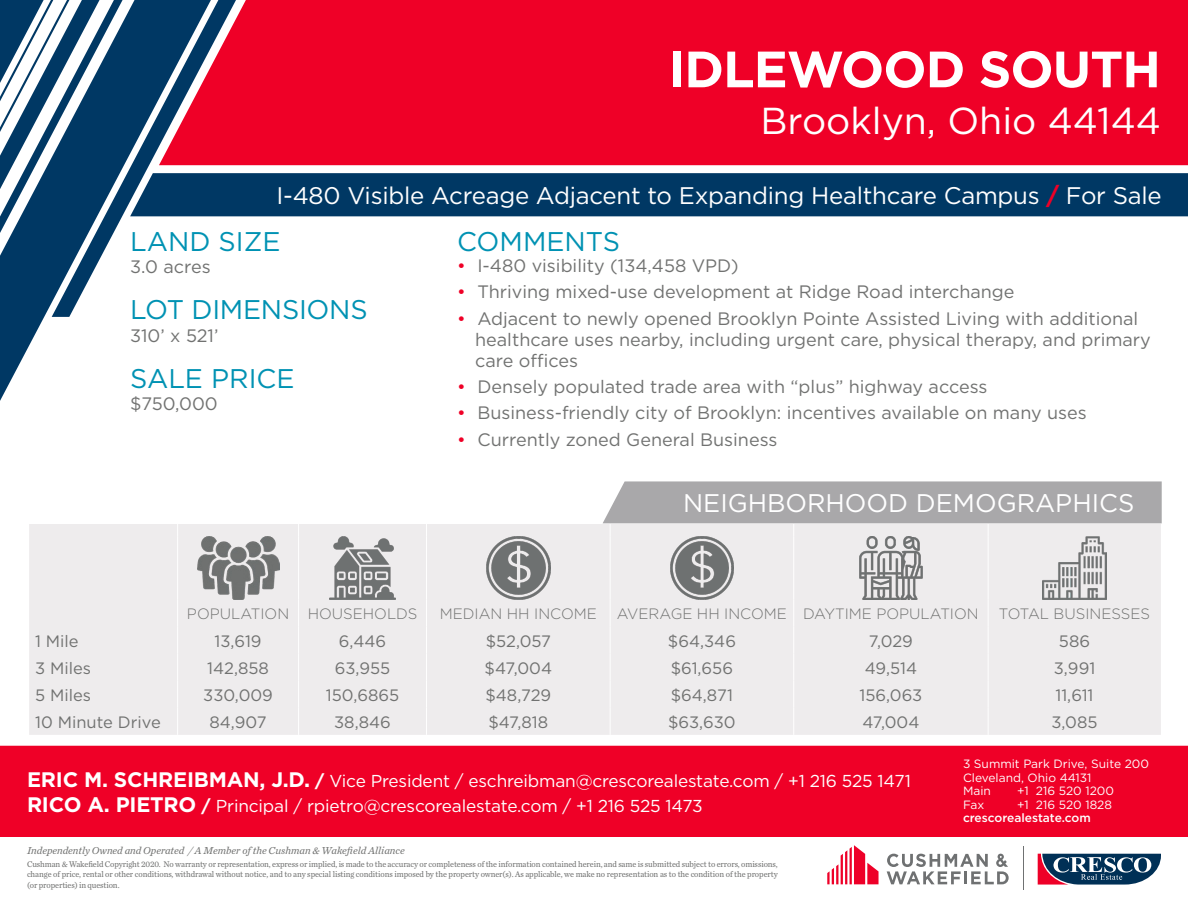
<style>
.page{position:relative;width:1188px;height:918px;background:#fff}
.page>*{position:absolute;margin:0;border:0;box-sizing:border-box;transform-origin:0 0}
.t1{font:700 51px "Gotham";letter-spacing:-.02em;color:#fff}
.t2{font:37.5px "Gotham";color:#fff}
.t3{font:27px "Gotham";color:#0092b3}
.t4{font:25.5px "Gotham";color:#fff}
.t5{font:24px "Gotham";letter-spacing:-.01em;color:#fff}
.t6{font:18px/21px "Gotham";color:#717271}
.t7{font:17.25px/25.2px "Gotham";letter-spacing:-.01em;color:#fff}
.t8{font:16.5px "Gotham";color:#717271}
.t9{font:300 15px "Gotham";color:#717271}
.t10{font:12px/13.5px "Gotham";color:#fff}
.t11{font:500 12px "Gotham";color:#fff}
.t12{font:italic 10.5px "Chronicle Text G2";color:#717271}
.t13{font:8.7px/10.4px "Chronicle Text G2";letter-spacing:-.01em;color:#717271;text-align:justify;scale:.95 1}
.s1{font-weight:700;color:#ef0027}
.s2{color:#ef0027}
.s3{font-weight:700;font-size:21px}
.s4{font-weight:700}
</style>
<div class="page">
<div style="left:243px;top:0;width:945px;height:165px;background:#ef0027"></div>
<svg style="left:0;top:261px;width:52px;height:140px;fill:#003864"></svg>
<svg style="left:52px;top:0;width:191px;height:317px"></svg>
<svg style="left:0;top:0;width:130px;height:261px"></svg>
<div style="left:0;top:746px;width:1188px;height:91px;background:#ef0027"></div>
<div style="left:130px;top:173px;width:1058px;height:43px;background:#003864"></div>
<svg style="left:1038px;top:854px;width:123px;height:31px"></svg>
<hr style="left:1023px;top:847px;width:1px;height:43px;background:#6f7172">
<svg style="left:827px;top:845px;width:52px;height:39px"></svg>
<svg style="left:887px;top:854px;width:122px;height:30px"></svg>
<div style="left:29px;top:524px;width:1132px;height:211px;background:#eeeced"></div>
<svg style="left:177px;top:524px;width:1px;height:12px"></svg>
<svg style="left:298px;top:524px;width:1px;height:12px"></svg>
<svg style="left:426px;top:524px;width:1px;height:12px"></svg>
<hr style="left:177px;top:536px;width:1px;height:64px;background:#fff">
<hr style="left:298px;top:536px;width:1px;height:64px;background:#fff">
<hr style="left:426px;top:536px;width:1px;height:64px;background:#fff">
<hr style="left:610px;top:536px;width:1px;height:64px;background:#fff">
<hr style="left:793px;top:536px;width:1px;height:64px;background:#fff">
<hr style="left:988px;top:536px;width:1px;height:64px;background:#fff">
<svg style="left:177px;top:600px;width:1px;height:135px"></svg>
<svg style="left:298px;top:600px;width:1px;height:135px"></svg>
<svg style="left:426px;top:600px;width:1px;height:135px"></svg>
<svg style="left:610px;top:600px;width:1px;height:135px"></svg>
<svg style="left:793px;top:600px;width:1px;height:135px"></svg>
<svg style="left:988px;top:600px;width:1px;height:135px"></svg>
<img style="left:197px;top:536px;width:82px;height:64px">
<img style="left:330px;top:536px;width:65px;height:64px">
<img style="left:486px;top:536px;width:64px;height:64px">
<img style="left:670px;top:536px;width:64px;height:64px">
<img style="left:859px;top:536px;width:63px;height:64px">
<img style="left:1043px;top:536px;width:63px;height:64px">
<svg style="left:603px;top:481px;width:559px;height:55px;background:#bbb9bb"></svg>
<h1 class="t1" style="left:668px;top:35px;width:494px">IDLEWOOD SOUTH</h1>
<h2 class="t2" style="left:761px;top:97px;width:402px">Brooklyn, Ohio 44144</h2>
<h3 class="t5" style="left:276px;top:181px;width:887px">I-480 Visible Acreage Adjacent to Expanding Healthcare Campus <span class="s1">/</span> For Sale</h3>
<p class="t3" style="left:130px;top:224px;width:152px">LAND SIZE</p>
<p class="t6" style="left:130px;top:256px;width:82px">3.0 acres</p>
<p class="t3" style="left:130px;top:292px;width:239px">LOT DIMENSIONS</p>
<p class="t6" style="left:130px;top:324px;width:90px">310’ x 521’</p>
<p class="t3" style="left:130px;top:361px;width:166px">SALE PRICE</p>
<p class="t6" style="left:130px;top:393px;width:89px">$750,000</p>
<p class="t3" style="left:457px;top:224px;width:165px">COMMENTS</p>
<p class="t6" style="left:457px;top:255px;width:283px"><span class="s2">•</span> I-480 visibility (134,458 VPD)</p>
<p class="t6" style="left:457px;top:281px;width:559px"><span class="s2">•</span> Thriving mixed-use development at Ridge Road interchange</p>
<p class="t6" style="left:475px;top:307px;width:677px;text-indent:-18px"><span class="s2">•</span> Adjacent to newly opened Brooklyn Pointe Assisted Living with additional healthcare uses nearby, including urgent care, physical therapy, and primary care offices</p>
<p class="t6" style="left:457px;top:376px;width:532px"><span class="s2">•</span> Densely populated trade area with “plus” highway access</p>
<p class="t6" style="left:457px;top:402px;width:631px"><span class="s2">•</span> Business-friendly city of Brooklyn: incentives available on many uses</p>
<p class="t6" style="left:457px;top:429px;width:322px"><span class="s2">•</span> Currently zoned General Business</p>
<p class="t4" style="left:683px;top:487px;width:453px">NEIGHBORHOOD DEMOGRAPHICS</p>
<p class="t9" style="left:187px;top:605px;width:104px">POPULATION</p>
<p class="t9" style="left:308px;top:605px;width:111px">HOUSEHOLDS</p>
<p class="t9" style="left:440px;top:605px;width:159px">MEDIAN HH INCOME</p>
<p class="t9" style="left:617px;top:605px;width:171px">AVERAGE HH INCOME</p>
<p class="t9" style="left:803px;top:605px;width:177px">DAYTIME POPULATION</p>
<p class="t9" style="left:999px;top:605px;width:153px">TOTAL BUSINESSES</p>
<p class="t8" style="left:35px;top:631px;width:45px">1 Mile</p>
<p class="t8" style="left:215px;top:631px;width:49px">13,619</p>
<p class="t8" style="left:339px;top:631px;width:49px">6,446</p>
<p class="t8" style="left:486px;top:631px;width:67px">$52,057</p>
<p class="t8" style="left:668px;top:631px;width:70px">$64,346</p>
<p class="t8" style="left:869px;top:631px;width:46px">7,029</p>
<p class="t8" style="left:1059px;top:631px;width:33px">586</p>
<p class="t8" style="left:35px;top:658px;width:58px">3 Miles</p>
<p class="t8" style="left:207px;top:658px;width:63px">142,858</p>
<p class="t8" style="left:335px;top:658px;width:57px">63,955</p>
<p class="t8" style="left:485px;top:658px;width:69px">$47,004</p>
<p class="t8" style="left:671px;top:658px;width:64px">$61,656</p>
<p class="t8" style="left:865px;top:658px;width:54px">49,514</p>
<p class="t8" style="left:1054px;top:658px;width:43px">3,991</p>
<p class="t8" style="left:35px;top:685px;width:58px">5 Miles</p>
<p class="t8" style="left:203px;top:685px;width:71px">330,009</p>
<p class="t8" style="left:326px;top:685px;width:75px">150,6865</p>
<p class="t8" style="left:485px;top:685px;width:67px">$48,729</p>
<p class="t8" style="left:671px;top:685px;width:64px">$64,871</p>
<p class="t8" style="left:860px;top:685px;width:64px">156,063</p>
<p class="t8" style="left:1055px;top:685px;width:40px">11,611</p>
<p class="t8" style="left:35px;top:712px;width:127px">10 Minute Drive</p>
<p class="t8" style="left:209px;top:712px;width:59px">84,907</p>
<p class="t8" style="left:334px;top:712px;width:58px">38,846</p>
<p class="t8" style="left:488px;top:712px;width:61px">$47,818</p>
<p class="t8" style="left:668px;top:712px;width:69px">$63,630</p>
<p class="t8" style="left:862px;top:712px;width:59px">47,004</p>
<p class="t8" style="left:1051px;top:712px;width:48px">3,085</p>
<h3 class="t7" style="left:27px;top:768px;width:885px"><span class="s3">ERIC M. SCHREIBMAN, J.D.</span> <span class="s4">/</span> Vice President / eschreibman@crescorealestate.com / +1 216 525 1471<br><span class="s3">RICO A. PIETRO</span> <span class="s4">/</span> Principal / rpietro@crescorealestate.com / +1 216 525 1473</h3>
<p class="t12" style="left:27px;top:843px;width:379px">Independently Owned and Operated / A Member of the Cushman &amp; Wakefield Alliance</p>
<p class="t13" style="left:27px;top:859px;width:792px">Cushman &amp; Wakefield Copyright 2020. No warranty or representation, express or implied, is made to the accuracy or completeness of the information contained herein, and same is submitted subject to errors, omissions, change of price, rental or other conditions, withdrawal without notice, and to any special listing conditions imposed by the property owner(s). As applicable, we make no representation as to the condition of the property (or properties) in question.</p>
<h3 class="t10" style="left:963px;top:757px;width:188px">3 Summit Park Drive, Suite 200<br>Cleveland, Ohio 44131<br>Main</h3>
<h3 class="t10" style="left:1017px;top:784px;width:99px">+1 216 520 1200</h3>
<h3 class="t10" style="left:963px;top:797px;width:23px">Fax</h3>
<h3 class="t10" style="left:1017px;top:797px;width:97px">+1 216 520 1828</h3>
<h3 class="t11" style="left:963px;top:810px;width:129px">crescorealestate.com</h3>
</div>
